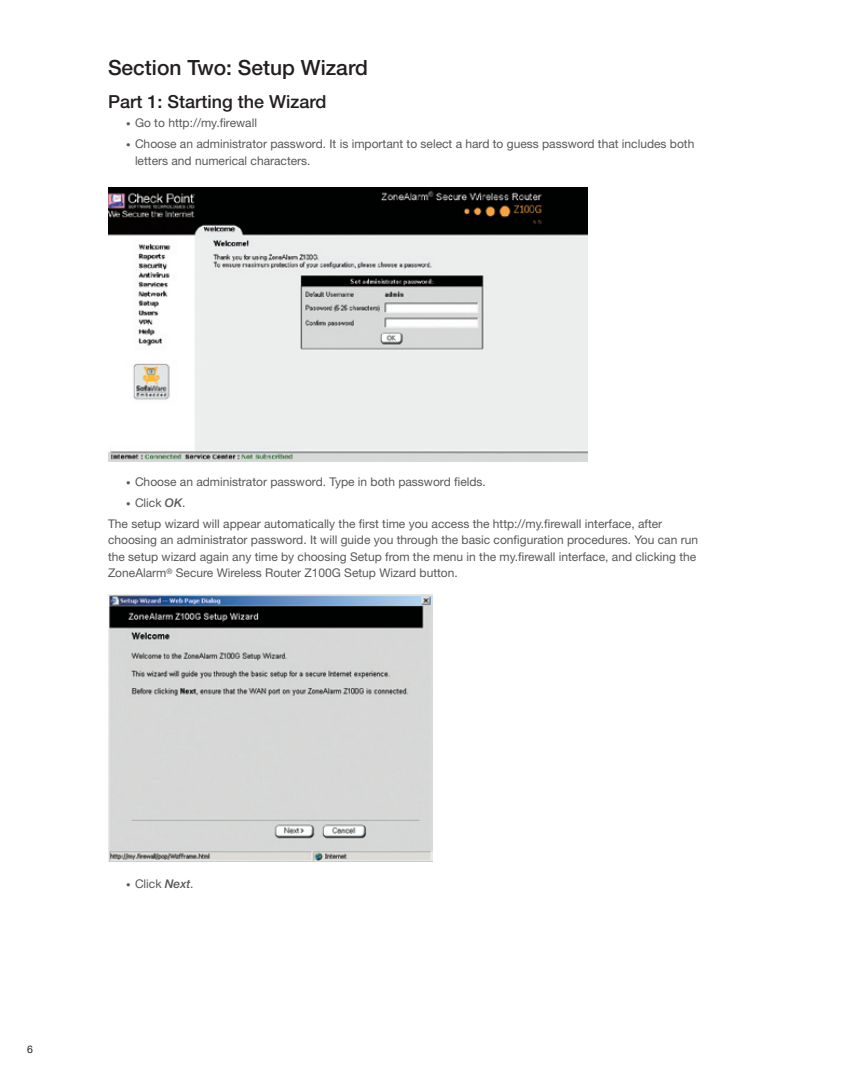
<style>
.page{position:relative;width:864px;height:1080px;background:#fff}
.page>*{position:absolute;margin:0;border:0;box-sizing:border-box;transform-origin:0 0}
.t1{font:500 21px "Helvetica Neue";color:#231f20}
.t2{font:500 18px "Helvetica Neue";color:#231f20}
.t3{font:12px/16.5px "Helvetica Neue";color:#57585a}
.s1{font-size:9px}
.s2{font-weight:500;font-style:italic}
</style>
<div class="page">
<img style="left:108px;top:187px;width:480px;height:275px">
<img style="left:108px;top:595px;width:324px;height:267px">
<h1 class="t1" style="left:108px;top:55px;width:261px">Section Two: Setup Wizard</h1>
<h2 class="t2" style="left:108px;top:91px;width:220px">Part 1: Starting the Wizard</h2>
<p class="t3" style="left:126px;top:115px;width:133px"><span class="s1">•</span> Go to http://my.firewall</p>
<p class="t3" style="left:135px;top:136px;width:561px;text-indent:-9px"><span class="s1">•</span> Choose an administrator password. It is important to select a hard to guess password that includes both letters and numerical characters.</p>
<p class="t3" style="left:126px;top:473px;width:361px"><span class="s1">•</span> Choose an administrator password. Type in both password fields.</p>
<p class="t3" style="left:108px;top:492px;width:556px;line-height:21px;text-indent:18px"><span class="s1">•</span> Click <span class="s2">OK</span>.<br>The setup wizard will appear automatically the first time you access the http://my.firewall interface, after</p>
<p class="t3" style="left:108px;top:531px;width:592px">choosing an administrator password. It will guide you through the basic configuration procedures. You can run the setup wizard again any time by choosing Setup from the menu in the my.firewall interface, and clicking the<br>ZoneAlarm<sup>®</sup> Secure Wireless Router Z100G Setup Wizard button.</p>
<p class="t3" style="left:126px;top:876px;width:69px"><span class="s1">•</span> Click <span class="s2">Next</span>.</p>
</div>
